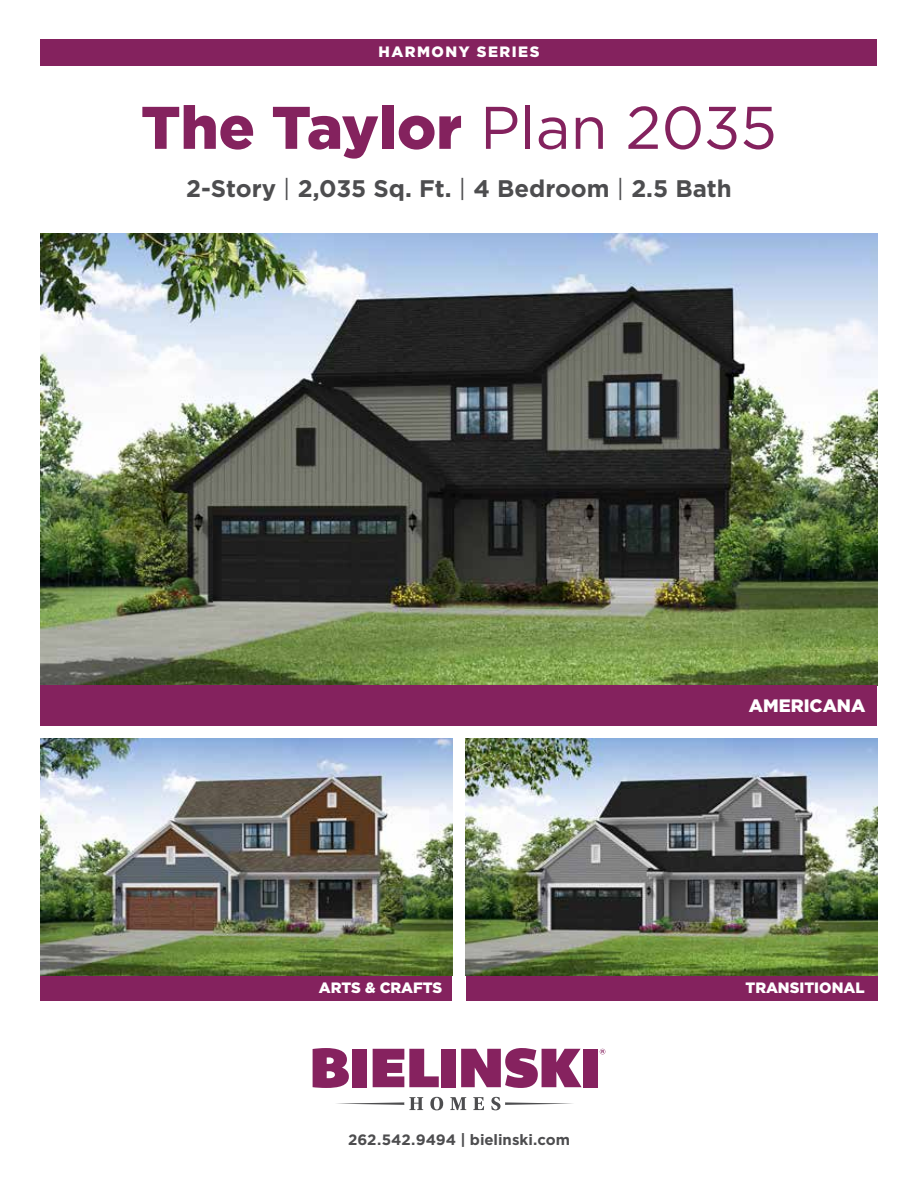
<style>
.page{position:relative;width:918px;height:1188px;background:#fff}
.page>*{position:absolute;margin:0;border:0;box-sizing:border-box;transform-origin:0 0}
.t1{font:900 60px "Gotham HTF";color:#84225e}
.t2{font:700 24px "Gotham HTF";color:#4d4d4f}
.t3{font:900 18px "Gotham HTF";color:#fff}
.t4{font:700 15px "Gotham HTF";color:#4d4d4f}
.t5{font:900 15px "Gotham HTF";color:#fff}
.t6{font:900 15px "Gotham HTF";letter-spacing:.1em;color:#fff}
.s1{font-weight:400}
</style>
<div class="page">
<svg style="left:313px;top:1048px;width:36px;height:40px"></svg>
<div style="left:352px;top:1049px;width:15px;height:38px;background:#86225f"></div>
<svg style="left:373px;top:1049px;width:66px;height:38px"></svg>
<div style="left:441px;top:1049px;width:15px;height:38px;background:#86225f"></div>
<svg style="left:461px;top:1048px;width:121px;height:40px"></svg>
<div style="left:583px;top:1049px;width:15px;height:38px;background:#86225f"></div>
<svg style="left:336px;top:1097px;width:87px;height:13px"></svg>
<svg style="left:430px;top:1097px;width:13px;height:13px"></svg>
<svg style="left:450px;top:1097px;width:16px;height:13px"></svg>
<svg style="left:473px;top:1097px;width:11px;height:13px"></svg>
<svg style="left:491px;top:1097px;width:82px;height:13px"></svg>
<svg style="left:600px;top:1049px;width:5px;height:5px"></svg>
<div style="left:40px;top:39px;width:838px;height:27px;background:#84225e"></div>
<div style="left:466px;top:975px;width:412px;height:25px;background:#84225e"></div>
<div style="left:40px;top:975px;width:412px;height:25px;background:#84225e"></div>
<img style="left:40px;top:233px;width:838px;height:453px">
<div style="left:40px;top:686px;width:838px;height:40px;background:#84225e"></div>
<img style="left:466px;top:739px;width:412px;height:236px">
<img style="left:40px;top:739px;width:412px;height:236px">
<p class="t6" style="left:378px;top:43px;width:163px">HARMONY SERIES</p>
<h1 class="t1" style="left:141px;top:93px;width:638px">The Taylor <span class="s1">Plan 2035</span></h1>
<p class="t2" style="left:186px;top:175px;width:547px">2-Story <span class="s1">|</span> 2,035 Sq. Ft. <span class="s1">|</span> 4 Bedroom <span class="s1">|</span> 2.5 Bath</p>
<p class="t3" style="left:749px;top:695px;width:118px">AMERICANA</p>
<p class="t5" style="left:319px;top:979px;width:125px">ARTS &amp; CRAFTS</p>
<p class="t5" style="left:746px;top:979px;width:121px">TRANSITIONAL</p>
<p class="t4" style="left:348px;top:1131px;width:223px">262.542.9494 | bielinski.com</p>
</div>
